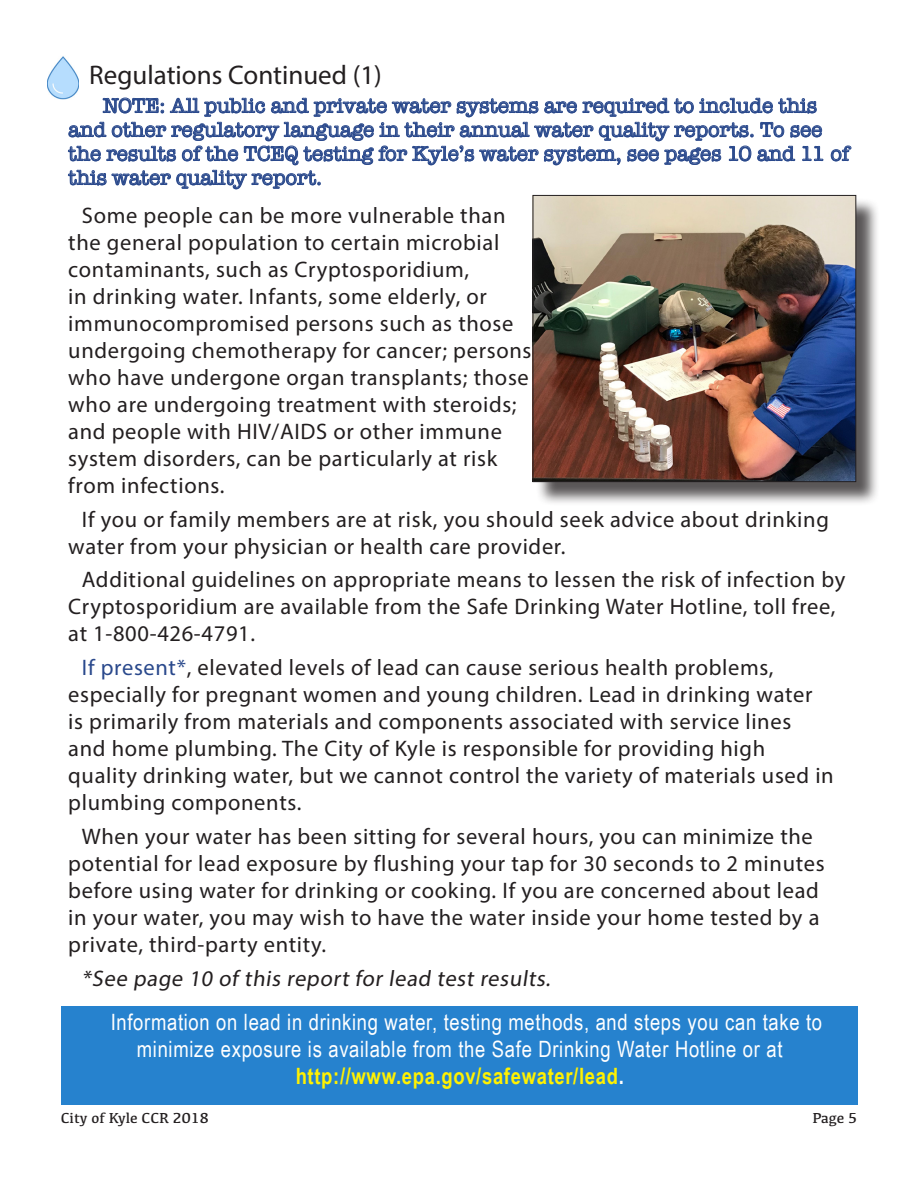
<style>
.page{position:relative;width:918px;height:1188px;background:#fff}
.page>*{position:absolute;margin:0;border:0;box-sizing:border-box;transform-origin:0 0}
.t1{font:27px "Myriad Pro";color:#231f20}
.t2{font:22.5px/27px "Myriad Pro";letter-spacing:.03em;color:#231f20}
.t3{font:22.5px/27px "Arial Narrow";letter-spacing:.03em;color:#fff;text-align:center}
.t4{font:21px/24px "American Typewriter";color:#2a498c}
.t5{font:15px "Kefa";color:#231f20}
.s1{color:#2a498c}
.s2{font-weight:700;color:#fff101}
.s3{font-weight:700}
</style>
<div class="page">
<div style="left:535px;top:198px;width:345px;height:308px;background:#231f20;opacity:.75"></div>
<img style="left:535px;top:197px;width:319px;height:283px">
<div style="left:533px;top:195px;width:323px;height:287px;border:1px solid #231f20"></div>
<div style="left:62px;top:1006px;width:796px;height:99px;background:#2682ce"></div>
<img style="left:47px;top:56px;width:31px;height:43px">
<svg style="left:831px;top:145px;width:21px;height:17px"></svg>
<svg style="left:68px;top:97px;width:756px;height:93px"></svg>
<p class="t1" style="left:89px;top:58px;width:294px">Regulations Continued (1)</p>
<p class="t4" style="left:68px;top:93px;width:782px;text-indent:34px">NOTE: All public and private water systems are required to include this and other regulatory language in their annual water quality reports. To see the results of the TCEQ testing for Kyle’s water system, see pages 10 and 11 of this water quality report.</p>
<p class="t2" style="left:68px;top:201px;width:465px;text-indent:14px">Some people can be more vulnerable than the general population to certain microbial contaminants, such as Cryptosporidium,<br>in drinking water. Infants, some elderly, or immunocompromised persons such as those undergoing chemotherapy for cancer; persons who have undergone organ transplants; those who are undergoing treatment with steroids; and people with HIV/AIDS or other immune system disorders, can be particularly at risk from infections.</p>
<p class="t2" style="left:68px;top:505px;width:762px;text-indent:14px">If you or family members are at risk, you should seek advice about drinking water from your physician or health care provider.</p>
<p class="t2" style="left:68px;top:566px;width:779px;text-indent:14px">Additional guidelines on appropriate means to lessen the risk of infection by<br>Cryptosporidium are available from the Safe Drinking Water Hotline, toll free, at 1-800-426-4791.</p>
<p class="t2" style="left:68px;top:654px;width:767px;text-indent:14px"><span class="s1">If present*</span>, elevated levels of lead can cause serious health problems, especially for pregnant women and young children. Lead in drinking water<br>is primarily from materials and components associated with service lines and home plumbing. The City of Kyle is responsible for providing high quality drinking water, but we cannot control the variety of materials used in plumbing components.</p>
<p class="t2" style="left:68px;top:822px;width:758px;text-indent:14px">When your water has been sitting for several hours, you can minimize the potential for lead exposure by flushing your tap for 30 seconds to 2 minutes before using water for drinking or cooking. If you are concerned about lead in your water, you may wish to have the water inside your home tested by a private, third-party entity.</p>
<p class="t2" style="left:82px;top:964px;width:474px">*See page 10 of this report for lead test results.</p>
<p class="t3" style="left:111px;top:1007px;width:713px">Information on lead in drinking water, testing methods, and steps you can take to minimize exposure is available from the Safe Drinking Water Hotline or at <span class="s2">http://www.epa.gov/safewater/lead</span><span class="s3">.</span></p>
<p class="t5" style="left:61px;top:1108px;width:150px">City of Kyle CCR 2018</p>
<p class="t5" style="left:812px;top:1108px;width:46px">Page 5</p>
</div>
